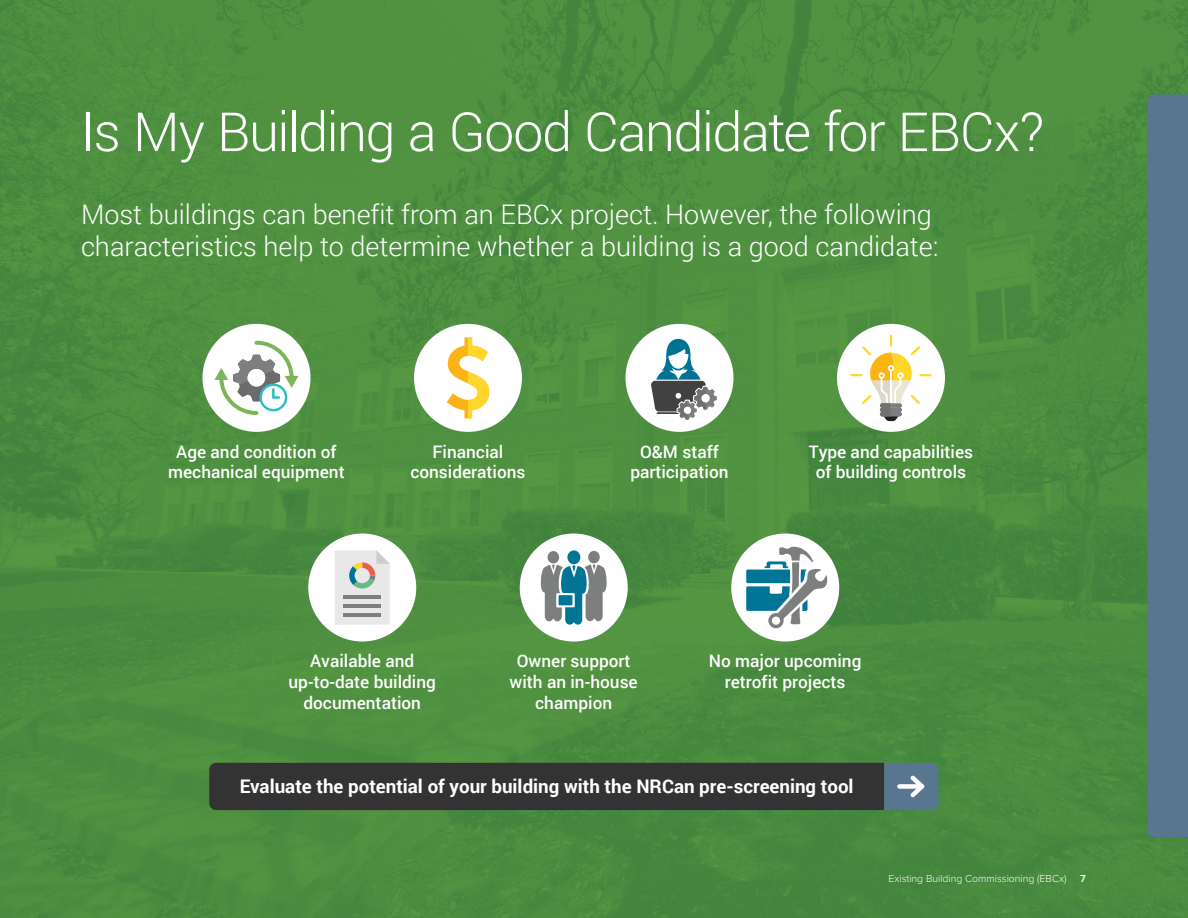
<style>
.page{position:relative;width:1188px;height:918px;background:#fff}
.page>*{position:absolute;margin:0;border:0;box-sizing:border-box;transform-origin:0 0}
.t1{font:300 54px "Roboto";letter-spacing:-.03em;color:#fff}
.t2{font:300 27px/32.4px "Roboto";color:#fff}
.t3{font:700 18.75px "Roboto";color:#fff}
.t4{font:500 17.25px/20.7px "Roboto";color:#fff;text-align:center}
.t5{font:300 10.5px "Proxima Nova";color:#fff}
.t6{font:600 10.5px "Proxima Nova";color:#fff}
</style>
<div class="page">
<img style="left:0;top:0;width:1188px;height:918px">
<div style="left:1148px;top:94px;width:40px;height:743px;background:#587690"></div>
<div style="left:414px;top:324px;width:108px;height:108px;background:#fff;border-radius:50%"></div>
<svg style="left:447px;top:337px;width:42px;height:81px"></svg>
<div style="left:626px;top:324px;width:108px;height:108px;background:#fff;border-radius:50%"></div>
<svg style="left:651px;top:339px;width:66px;height:81px"></svg>
<div style="left:202px;top:324px;width:108px;height:108px;background:#fff;border-radius:50%"></div>
<svg style="left:214px;top:341px;width:85px;height:74px"></svg>
<div style="left:308px;top:534px;width:108px;height:108px;background:#fff;border-radius:50%"></div>
<svg style="left:335px;top:550px;width:55px;height:75px;background:#dddedb"></svg>
<hr style="left:344px;top:604px;width:37px;height:4px;background:#7d7e7e">
<hr style="left:344px;top:613px;width:37px;height:4px;background:#7d7e7e">
<hr style="left:344px;top:596px;width:37px;height:3px;background:#7d7e7e">
<div style="left:520px;top:534px;width:108px;height:108px;background:#fff;border-radius:50%"></div>
<div style="left:567px;top:550px;width:13px;height:14px;background:#007596;border-radius:50%"></div>
<div style="left:548px;top:551px;width:11px;height:12px;background:#7d7e7e;border-radius:50%"></div>
<div style="left:588px;top:551px;width:12px;height:12px;background:#7d7e7e;border-radius:50%"></div>
<svg style="left:540px;top:564px;width:67px;height:61px"></svg>
<div style="left:559px;top:595px;width:13px;height:10px;background:#007596"></div>
<div style="left:731px;top:534px;width:108px;height:108px;background:#fff;border-radius:50%"></div>
<svg style="left:746px;top:546px;width:81px;height:82px"></svg>
<div style="left:837px;top:324px;width:108px;height:108px;background:#fff;border-radius:50%"></div>
<svg style="left:850px;top:335px;width:82px;height:86px"></svg>
<svg style="left:209px;top:763px;width:729px;height:47px;background:#37393a"></svg>
<h2 class="t1" style="left:81px;top:101px;width:965px">Is My Building a Good Candidate for EBCx?</h2>
<p class="t2" style="left:81px;top:199px;width:859px">Most buildings can benefit from an EBCx project. However, the following characteristics help to determine whether a building is a good candidate:</p>
<p class="t4" style="left:168px;top:441px;width:178px">Age and condition of mechanical equipment</p>
<p class="t4" style="left:410px;top:441px;width:117px">Financial considerations</p>
<p class="t4" style="left:630px;top:441px;width:100px">O&amp;M staff participation</p>
<p class="t4" style="left:809px;top:441px;width:166px">Type and capabilities of building controls</p>
<p class="t4" style="left:289px;top:650px;width:149px">Available and up-to-date building documentation</p>
<p class="t4" style="left:510px;top:650px;width:130px">Owner support with an in-house champion</p>
<p class="t4" style="left:709px;top:650px;width:154px">No major upcoming retrofit projects</p>
<p class="t3" style="left:240px;top:776px;width:615px">Evaluate the potential of your building with the NRCan pre-screening tool</p>
<p class="t5" style="left:888px;top:870px;width:180px">Existing Building Commissioning (EBCx)</p>
<p class="t6" style="left:1080px;top:870px;width:7px">7</p>
</div>
